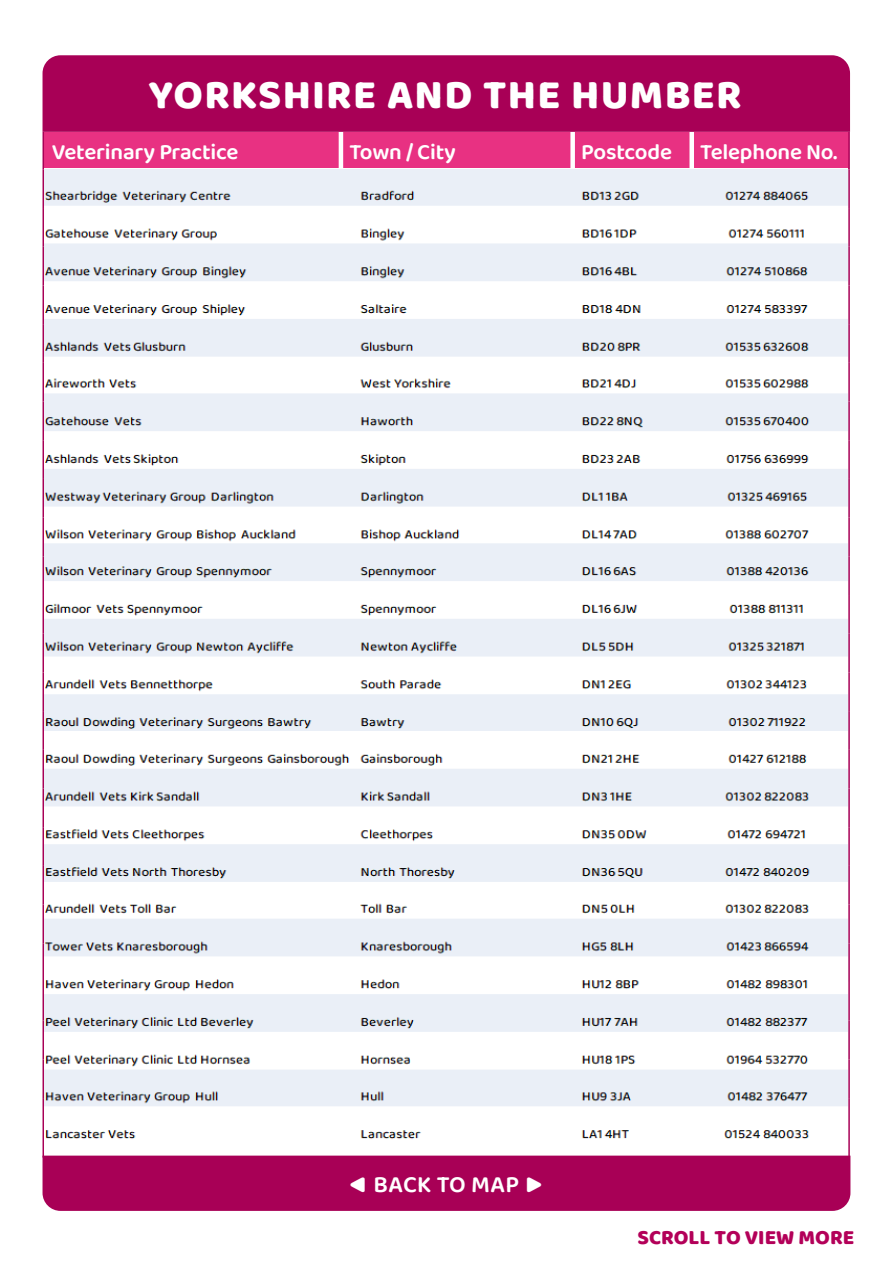
<style>
.page{position:relative;width:893px;height:1263px;background:#fff}
.page>*{position:absolute;margin:0;border:0;box-sizing:border-box;transform-origin:0 0}
.t1{font:800 42px "Baloo 2";letter-spacing:.03em;color:#fff}
.t2{font:600 24px "Baloo 2";letter-spacing:.01em;color:#fff}
.t3{font:600 22.5px "Baloo 2";letter-spacing:-.01em;color:#fff}
.t4{font:800 21px "Baloo 2";color:#b30059}
.s1{font-weight:800;font-size:27px}
</style>
<div class="page">
<div style="left:44px;top:132px;width:804px;height:36px;background:#e83182"></div>
<hr style="left:339px;top:132px;width:4px;height:37px;background:#fff">
<div style="left:570px;top:132px;width:5px;height:37px;background:#fff"></div>
<div style="left:689px;top:132px;width:5px;height:37px;background:#fff"></div>
<hr style="left:43px;top:132px;width:1px;height:37px;background:#a80056">
<hr style="left:848px;top:132px;width:2px;height:37px;background:#a80056">
<hr style="left:43px;top:169px;width:1px;height:39px;background:#a80056">
<hr style="left:848px;top:169px;width:2px;height:39px;background:#a80056">
<hr style="left:43px;top:208px;width:1px;height:39px;background:#a80056">
<hr style="left:848px;top:208px;width:2px;height:39px;background:#a80056">
<hr style="left:43px;top:247px;width:1px;height:38px;background:#a80056">
<hr style="left:848px;top:247px;width:2px;height:38px;background:#a80056">
<hr style="left:43px;top:285px;width:1px;height:39px;background:#a80056">
<hr style="left:848px;top:285px;width:2px;height:39px;background:#a80056">
<hr style="left:43px;top:324px;width:1px;height:39px;background:#a80056">
<hr style="left:848px;top:324px;width:2px;height:39px;background:#a80056">
<hr style="left:43px;top:363px;width:1px;height:38px;background:#a80056">
<hr style="left:848px;top:363px;width:2px;height:38px;background:#a80056">
<hr style="left:43px;top:401px;width:1px;height:39px;background:#a80056">
<hr style="left:848px;top:401px;width:2px;height:39px;background:#a80056">
<hr style="left:43px;top:440px;width:1px;height:39px;background:#a80056">
<hr style="left:848px;top:440px;width:2px;height:39px;background:#a80056">
<hr style="left:43px;top:479px;width:1px;height:39px;background:#a80056">
<hr style="left:848px;top:479px;width:2px;height:39px;background:#a80056">
<hr style="left:43px;top:518px;width:1px;height:38px;background:#a80056">
<hr style="left:848px;top:518px;width:2px;height:38px;background:#a80056">
<hr style="left:43px;top:556px;width:1px;height:39px;background:#a80056">
<hr style="left:848px;top:556px;width:2px;height:39px;background:#a80056">
<hr style="left:43px;top:595px;width:1px;height:39px;background:#a80056">
<hr style="left:848px;top:595px;width:2px;height:39px;background:#a80056">
<hr style="left:43px;top:634px;width:1px;height:38px;background:#a80056">
<hr style="left:848px;top:634px;width:2px;height:38px;background:#a80056">
<hr style="left:43px;top:672px;width:1px;height:39px;background:#a80056">
<hr style="left:848px;top:672px;width:2px;height:39px;background:#a80056">
<hr style="left:43px;top:711px;width:1px;height:39px;background:#a80056">
<hr style="left:848px;top:711px;width:2px;height:39px;background:#a80056">
<hr style="left:43px;top:750px;width:1px;height:38px;background:#a80056">
<hr style="left:848px;top:750px;width:2px;height:38px;background:#a80056">
<hr style="left:43px;top:788px;width:1px;height:39px;background:#a80056">
<hr style="left:848px;top:788px;width:2px;height:39px;background:#a80056">
<hr style="left:43px;top:827px;width:1px;height:39px;background:#a80056">
<hr style="left:848px;top:827px;width:2px;height:39px;background:#a80056">
<hr style="left:43px;top:866px;width:1px;height:38px;background:#a80056">
<hr style="left:848px;top:866px;width:2px;height:38px;background:#a80056">
<hr style="left:43px;top:904px;width:1px;height:39px;background:#a80056">
<hr style="left:848px;top:904px;width:2px;height:39px;background:#a80056">
<hr style="left:43px;top:943px;width:1px;height:39px;background:#a80056">
<hr style="left:848px;top:943px;width:2px;height:39px;background:#a80056">
<hr style="left:43px;top:982px;width:1px;height:39px;background:#a80056">
<hr style="left:848px;top:982px;width:2px;height:39px;background:#a80056">
<hr style="left:43px;top:1021px;width:1px;height:38px;background:#a80056">
<hr style="left:848px;top:1021px;width:2px;height:38px;background:#a80056">
<hr style="left:43px;top:1059px;width:1px;height:39px;background:#a80056">
<hr style="left:848px;top:1059px;width:2px;height:39px;background:#a80056">
<hr style="left:43px;top:1098px;width:1px;height:59px;background:#a80056">
<hr style="left:848px;top:1098px;width:2px;height:59px;background:#a80056">
<div style="left:43px;top:55px;width:807px;height:77px;background:#a80056"></div>
<div style="left:43px;top:1155px;width:807px;height:56px;background:#a80056"></div>
<img style="left:45px;top:169px;width:802px;height:970px">
<h1 class="t1" style="left:149px;top:66px;width:594px">YORKSHIRE AND THE HUMBER</h1>
<p class="t3" style="left:52px;top:136px;width:188px">Veterinary Practice</p>
<p class="t3" style="left:349px;top:136px;width:108px">Town / City</p>
<p class="t3" style="left:581px;top:136px;width:92px">Postcode</p>
<p class="t3" style="left:700px;top:136px;width:139px">Telephone No.</p>
<p class="t2" style="left:350px;top:1168px;width:194px"><span class="s1">◀</span> BACK TO MAP <span class="s1">▶</span></p>
<p class="t4" style="left:637px;top:1222px;width:218px">SCROLL TO VIEW MORE</p>
</div>
